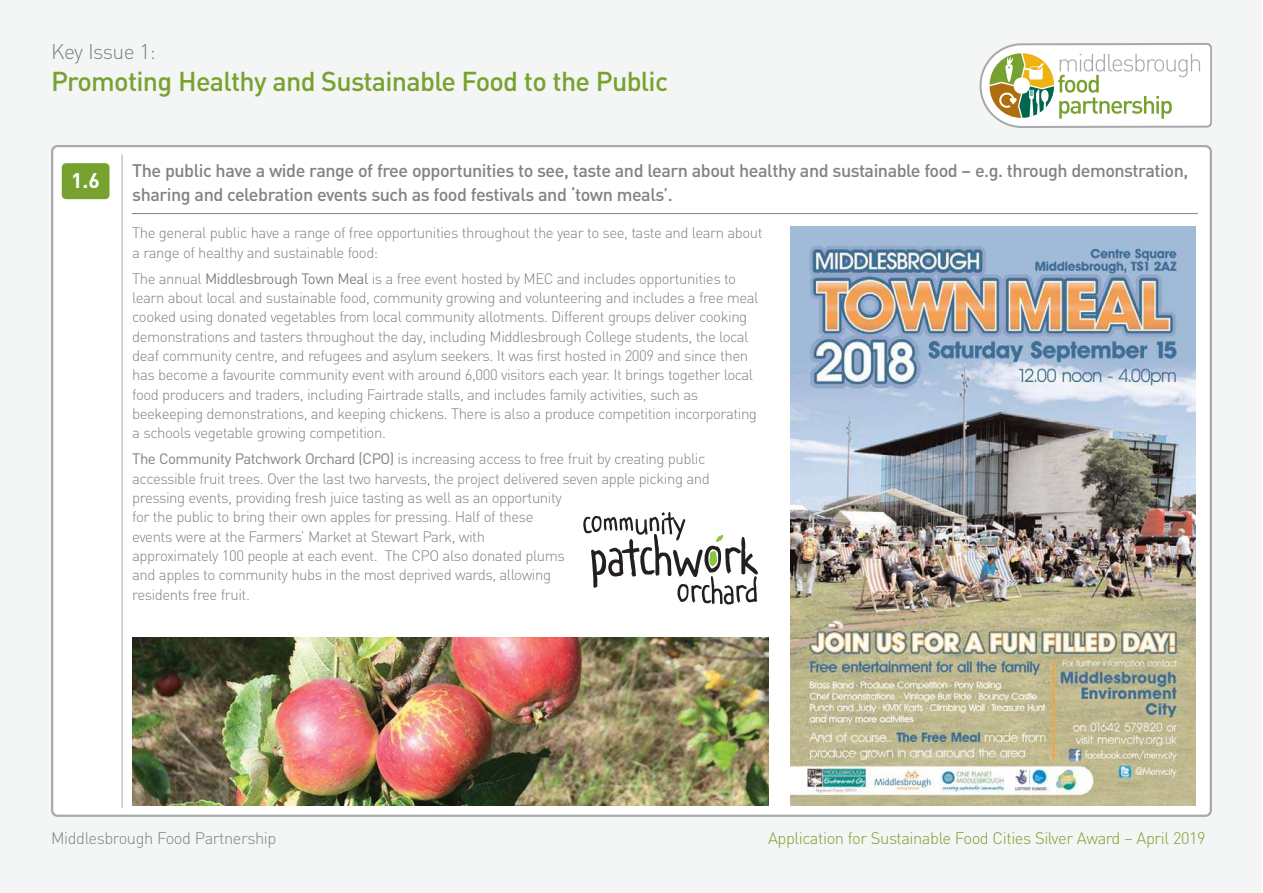
<style>
.page{position:relative;width:1263px;height:893px;background:#fff}
.page>*{position:absolute;margin:0;border:0;box-sizing:border-box;transform-origin:0 0}
.t1{font:500 27px "DIN";letter-spacing:-.025em;color:#78a22f}
.t2{font:300 21px "DIN";letter-spacing:-.025em;color:#808285}
.t3{font:700 21px "DIN";color:#fff}
.t4{font:500 18px/24px "DIN";letter-spacing:-.025em;color:#808285}
.t5{font:300 16.5px "DIN";letter-spacing:-.025em;color:#78a22f}
.t6{font:300 16.5px "DIN";letter-spacing:-.025em;color:#808285}
.t7{font:300 15px/19.4px "DIN";letter-spacing:-.03em;color:#808285}
.s1{font-weight:400}
</style>
<div class="page">
<div style="left:0;top:0;width:1262px;height:893px;background:#f4f5f5"></div>
<svg style="left:979px;top:43px;width:233px;height:85px"></svg>
<div style="left:51px;top:145px;width:1161px;height:672px;background:#fff"></div>
<hr style="left:122px;top:155px;width:1px;height:653px;background:#a7a9ac">
<div style="left:62px;top:163px;width:47px;height:36px;background:#78a22f;border-radius:4px"></div>
<hr style="left:132px;top:213px;width:1066px;height:1px;background:#808285">
<img style="left:790px;top:227px;width:405px;height:578px">
<div style="left:583px;top:511px;width:175px;height:95px;background:#fff"></div>
<svg style="left:583px;top:512px;width:175px;height:92px"></svg>
<img style="left:132px;top:637px;width:637px;height:168px">
<h2 class="t2" style="left:51px;top:44px;width:106px">Key Issue 1:</h2>
<h1 class="t1" style="left:51px;top:72px;width:619px">Promoting Healthy and Sustainable Food to the Public</h1>
<h2 class="t3" style="left:71px;top:173px;width:30px">1.6</h2>
<p class="t4" style="left:132px;top:161px;width:1058px">The public have a wide range of free opportunities to see, taste and learn about healthy and sustainable food – e.g. through demonstration, sharing and celebration events such as food festivals and ‘town meals’.</p>
<p class="t7" style="left:132px;top:225px;width:632px">The general public have a range of free opportunities throughout the year to see, taste and learn about a range of healthy and sustainable food:</p>
<p class="t7" style="left:132px;top:270px;width:628px">The annual <span class="s1">Middlesbrough Town Meal</span> is a free event hosted by MEC and includes opportunities to learn about local and sustainable food, community growing and volunteering and includes a free meal cooked using donated vegetables from local community allotments. Different groups deliver cooking demonstrations and tasters throughout the day, including Middlesbrough College students, the local deaf community centre, and refugees and asylum seekers. It was first hosted in 2009 and since then has become a favourite community event with around 6,000 visitors each year. It brings together local food producers and traders, including Fairtrade stalls, and includes family activities, such as beekeeping demonstrations, and keeping chickens. There is also a produce competition incorporating a schools vegetable growing competition.</p>
<p class="t7" style="left:132px;top:451px;width:579px"><span class="s1">The Community Patchwork Orchard (CPO)</span> is increasing access to free fruit by creating public accessible fruit trees. Over the last two harvests, the project delivered seven apple picking and pressing events, providing fresh juice tasting as well as an opportunity<br>for the public to bring their own apples for pressing. Half of these<br>events were at the Farmers’ Market at Stewart Park, with<br>approximately 100 people at each event. The CPO also donated plums<br>and apples to community hubs in the most deprived wards, allowing<br>residents free fruit.</p>
<p class="t6" style="left:51px;top:832px;width:227px">Middlesbrough Food Partnership</p>
<p class="t5" style="left:768px;top:832px;width:439px">Application for Sustainable Food Cities Silver Award – April 2019</p>
</div>
